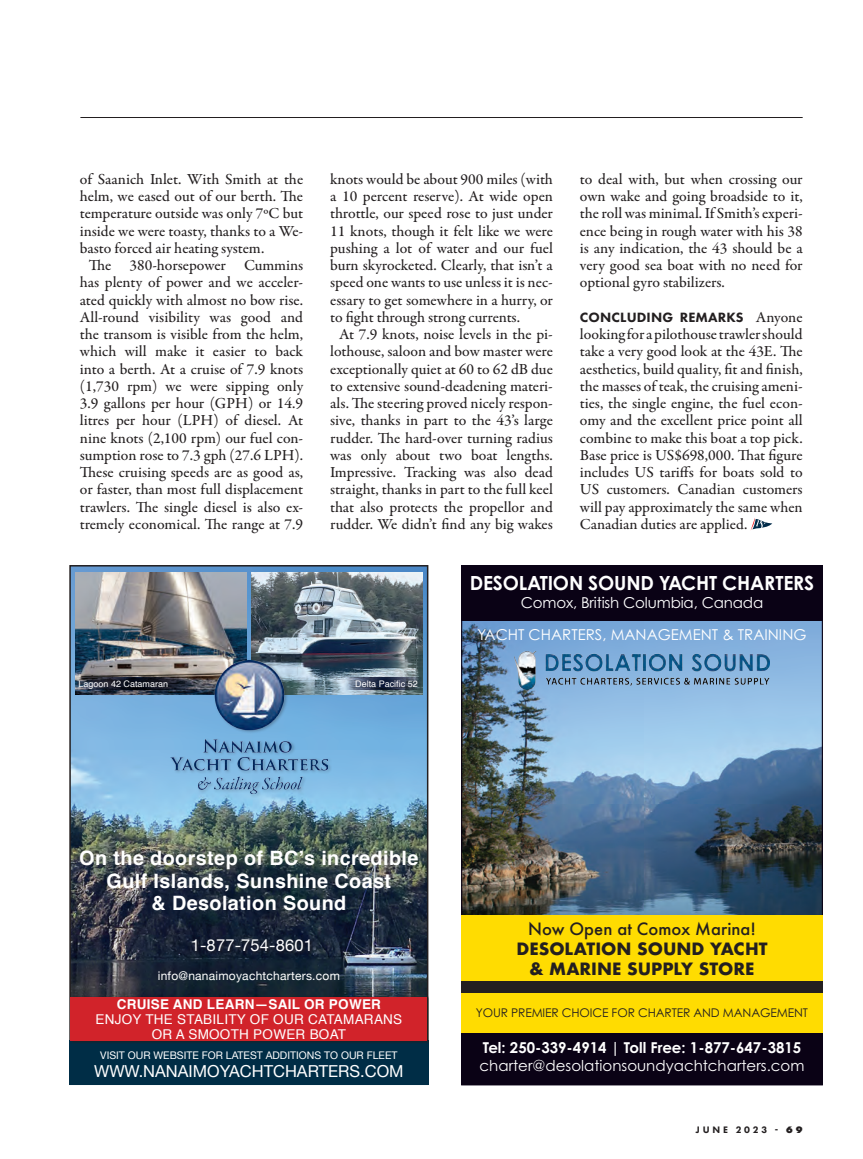
<style>
.page{position:relative;width:863px;height:1159px;background:#fff}
.page>*{position:absolute;margin:0;border:0;box-sizing:border-box;transform-origin:0 0}
.t1{font:700 19.8px/22.5px "Helvetica";letter-spacing:.02em;color:#fff;text-align:center}
.t2{font:700 19.5px "Century Gothic Pro";letter-spacing:-.01em;color:#fff}
.t3{font:16.5px "Helvetica Neue";color:#fff}
.t4{font:700 16.5px/19.8px "Futura";color:#231f20;text-align:center}
.t5{font:500 16.5px "Futura";color:#231f20}
.t6{font:500 15.45px/17.2px "Garamond Premr Pro";color:#231f20;text-align:justify}
.t7{font:15px "Century Gothic Pro";color:#fff}
.t8{font:700 15px "Century Gothic Pro";color:#fff}
.t9{font:800 13.95px "Futura PT";letter-spacing:.01em;color:#231f20}
.t10{font:13.5px/15px "Helvetica";letter-spacing:.02em;color:#fff;text-align:center}
.t11{font:700 13.5px "Helvetica";letter-spacing:.02em;color:#fff}
.t12{font:12px "Century Gothic Pro";letter-spacing:-.01em;color:#231f20}
.t13{font:12px "Helvetica Neue";letter-spacing:.02em;color:#fff}
.t14{font:10.5px "Helvetica Neue";color:#fff}
.t15{font:800 9.75px "Futura PT";letter-spacing:.285em;color:#231f20}
.t16{font:9px "Helvetica";color:#fff}
.s1{font-family:"Garamond Premr Pro";font-weight:500;font-size:15.45px}
.s2{font-style:inherit}
</style>
<div class="page">
<svg style="left:751px;top:518px;width:22px;height:12px"></svg>
<hr style="left:80px;top:117px;width:723px;height:1px;background:#231f20">
<img style="left:72px;top:568px;width:353px;height:428px">
<img style="left:252px;top:572px;width:170px;height:122px">
<img style="left:76px;top:572px;width:170px;height:122px">
<div style="left:69px;top:1040px;width:359px;height:45px;background:#002d46"></div>
<div style="left:70px;top:996px;width:358px;height:47px;background:#231f20;opacity:.6"></div>
<div style="left:71px;top:996px;width:356px;height:44px;background:#d1232a"></div>
<div style="left:192px;top:939px;width:121px;height:15px;background:#231f20;opacity:.6"></div>
<div style="left:169px;top:658px;width:163px;height:140px;background:#231f20;opacity:.31"></div>
<img style="left:170px;top:660px;width:158px;height:133px">
<svg style="left:75px;top:677px;width:119px;height:13px;background:#222531"></svg>
<svg style="left:345px;top:677px;width:77px;height:13px"></svg>
<div style="left:461px;top:565px;width:362px;height:520px;background:#0a0215"></div>
<img style="left:463px;top:621px;width:358px;height:294px">
<img style="left:514px;top:651px;width:255px;height:38px">
<div style="left:461px;top:993px;width:362px;height:39px;background:#ffdc01"></div>
<div style="left:461px;top:979px;width:362px;height:14px;background:#231f20"></div>
<div style="left:461px;top:915px;width:362px;height:66px;background:#ffdc01"></div>
<p class="t6" style="left:80px;top:171px;width:225px">of Saanich Inlet. With Smith at the</p>
<p class="t6" style="left:80px;top:188px;width:225px">helm, we eased out of our berth. The</p>
<p class="t6" style="left:80px;top:205px;width:225px">temperature outside was only 7ºC but</p>
<p class="t6" style="left:80px;top:222px;width:225px">inside we were toasty, thanks to a We-</p>
<p class="t6" style="left:80px;top:240px;width:186px">basto forced air heating system.</p>
<p class="t6" style="left:89px;top:257px;width:216px">The 380-horsepower Cummins</p>
<p class="t6" style="left:80px;top:274px;width:225px">has plenty of power and we acceler-</p>
<p class="t6" style="left:80px;top:291px;width:225px">ated quickly with almost no bow rise.</p>
<p class="t6" style="left:80px;top:309px;width:225px">All-round visibility was good and</p>
<p class="t6" style="left:80px;top:326px;width:225px">the transom is visible from the helm,</p>
<p class="t6" style="left:80px;top:343px;width:225px">which will make it easier to back</p>
<p class="t6" style="left:80px;top:360px;width:225px">into a berth. At a cruise of 7.9 knots</p>
<p class="t6" style="left:80px;top:378px;width:225px">(1,730 rpm) we were sipping only</p>
<p class="t6" style="left:80px;top:395px;width:225px">3.9 gallons per hour (GPH) or 14.9</p>
<p class="t6" style="left:80px;top:412px;width:225px">litres per hour (LPH) of diesel. At</p>
<p class="t6" style="left:80px;top:429px;width:225px">nine knots (2,100 rpm) our fuel con-</p>
<p class="t6" style="left:80px;top:447px;width:225px">sumption rose to 7.3 gph (27.6 LPH).</p>
<p class="t6" style="left:80px;top:464px;width:225px">These cruising speeds are as good as,</p>
<p class="t6" style="left:80px;top:481px;width:225px">or faster, than most full displacement</p>
<p class="t6" style="left:80px;top:498px;width:225px">trawlers. The single diesel is also ex-</p>
<p class="t6" style="left:80px;top:516px;width:225px">tremely economical. The range at 7.9</p>
<p class="t6" style="left:330px;top:171px;width:224px">knots would be about 900 miles (with</p>
<p class="t6" style="left:330px;top:188px;width:224px">a 10 percent reserve). At wide open</p>
<p class="t6" style="left:330px;top:205px;width:224px">throttle, our speed rose to just under</p>
<p class="t6" style="left:330px;top:222px;width:224px">11 knots, though it felt like we were</p>
<p class="t6" style="left:330px;top:240px;width:224px">pushing a lot of water and our fuel</p>
<p class="t6" style="left:330px;top:257px;width:224px">burn skyrocketed. Clearly, that isn’t a</p>
<p class="t6" style="left:330px;top:274px;width:224px">speed one wants to use unless it is nec-</p>
<p class="t6" style="left:330px;top:291px;width:224px">essary to get somewhere in a hurry, or</p>
<p class="t6" style="left:330px;top:309px;width:191px">to fight through strong currents.</p>
<p class="t6" style="left:339px;top:326px;width:215px">At 7.9 knots, noise levels in the pi-</p>
<p class="t6" style="left:330px;top:343px;width:224px">lothouse, saloon and bow master were</p>
<p class="t6" style="left:330px;top:360px;width:224px">exceptionally quiet at 60 to 62 dB due</p>
<p class="t6" style="left:330px;top:378px;width:224px">to extensive sound-deadening materi-</p>
<p class="t6" style="left:330px;top:395px;width:224px">als. The steering proved nicely respon-</p>
<p class="t6" style="left:330px;top:412px;width:224px">sive, thanks in part to the 43’s large</p>
<p class="t6" style="left:330px;top:429px;width:224px">rudder. The hard-over turning radius</p>
<p class="t6" style="left:330px;top:447px;width:224px">was only about two boat lengths.</p>
<p class="t6" style="left:330px;top:464px;width:224px">Impressive. Tracking was also dead</p>
<p class="t6" style="left:330px;top:481px;width:224px">straight, thanks in part to the full keel</p>
<p class="t6" style="left:330px;top:498px;width:224px">that also protects the propellor and</p>
<p class="t6" style="left:330px;top:516px;width:224px">rudder. We didn’t find any big wakes</p>
<p class="t6" style="left:580px;top:171px;width:224px">to deal with, but when crossing our own wake and going broadside to it, the roll was minimal. If Smith’s experi&shy;ence being in rough water with his 38 is any indication, the 43 should be a very good sea boat with no need for optional gyro stabilizers.</p>
<p class="t9" style="left:580px;top:308px;width:224px">CONCLUDING REMARKS <span class="s1">Anyone</span></p>
<p class="t6" style="left:580px;top:326px;width:224px">looking for a pilothouse trawler should take a very good look at the 43E. The aesthetics, build quality, fit and finish, the masses of teak, the cruising ameni&shy;ties, the single engine, the fuel econ&shy;omy and the excellent price point all combine to make this boat a top pick.<br>Base price is US$698,000. That figure includes US tariffs for boats sold to US customers. Canadian customers will pay approximately the same when Canadian duties are applied.</p>
<p class="t2" style="left:470px;top:571px;width:346px">DESOLATION SOUND YACHT CHARTERS</p>
<p class="t7" style="left:521px;top:594px;width:244px">Comox, British Columbia, Canada</p>
<p class="t7" style="left:478px;top:626px;width:331px">YACHT CHARTERS, MANAGEMENT &amp; TRAINING</p>
<p class="t16" style="left:79px;top:676px;width:91px">Lagoon 42 Catamaran</p>
<p class="t16" style="left:355px;top:676px;width:64px">Delta Pacific 52</p>
<p class="t1" style="left:79px;top:849px;width:341px">On the doorstep of BC’s incredible<br>Gulf Islands, Sunshine Coast<br>&amp; Desolation Sound</p>
<p class="t3" style="left:191px;top:933px;width:124px">1-877-754-8601</p>
<p class="t13" style="left:158px;top:967px;width:184px">info@nanaimoyachtcharters.com</p>
<p class="t11" style="left:117px;top:995px;width:266px">CRUISE AND LEARN—SAIL OR POWER</p>
<p class="t10" style="left:95px;top:1011px;width:308px">ENJOY THE STABILITY OF OUR CATAMARANS<br>OR A SMOOTH POWER BOAT</p>
<p class="t14" style="left:100px;top:1048px;width:299px">VISIT OUR WEBSITE FOR LATEST ADDITIONS TO OUR FLEET</p>
<p class="t3" style="left:94px;top:1059px;width:311px">WWW.NANAIMOYACHTCHARTERS.COM</p>
<p class="t5" style="left:528px;top:917px;width:229px">Now Open at Comox Marina!</p>
<p class="t4" style="left:516px;top:938px;width:253px">DESOLATION SOUND YACHT &amp; MARINE SUPPLY STORE</p>
<p class="t12" style="left:476px;top:1005px;width:334px">YOUR PREMIER CHOICE FOR CHARTER AND MANAGEMENT</p>
<p class="t8" style="left:483px;top:1038px;width:320px">Tel: 250-339-4914 | Toll Free: 1-877-647-3815</p>
<p class="t7" style="left:480px;top:1056px;width:326px">charter@desolationsoundyachtcharters.com</p>
<p class="t15" style="left:696px;top:1123px;width:108px">JUNE 2023 - <span class="s2">69</span></p>
</div>
